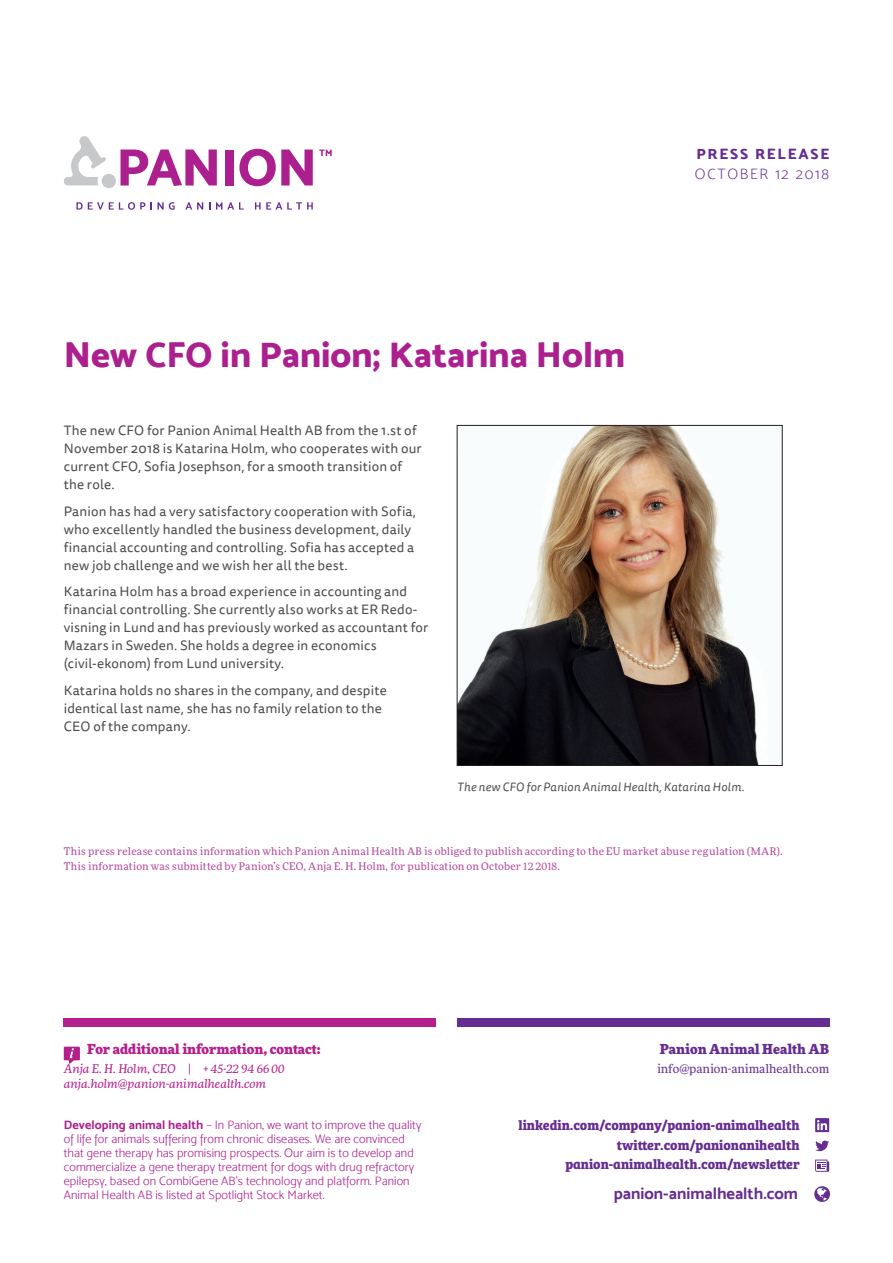
<style>
.page{position:relative;width:893px;height:1263px;background:#fff}
.page>*{position:absolute;margin:0;border:0;box-sizing:border-box;transform-origin:0 0}
.t1{font:36px "Mosk Extra Bold 800";color:#ab208e}
.t2{font:16.5px "Mosk Bold 700";color:#652d91}
.t3{font:15px "Mosk Extra Light 200";letter-spacing:.12em;color:#652d91}
.t4{font:15px "Mosk Extra Bold 800";letter-spacing:.12em;color:#652d91}
.t5{font:700 13.8px/19.5px "Bree Serif";color:#652d91;text-align:right}
.t6{font:13.5px/18px "Tisa Sans Pro";letter-spacing:.01em;color:#4b4c4d}
.t7{font:900 13.5px "More Pro";color:#b41e8d}
.t8{font:900 13.5px "More Pro";color:#652d91}
.t9{font:12.3px/13.8px "Mosk Light 300";letter-spacing:.005em;color:#ab208e}
.t10{font:italic 12px/15px "More Pro";color:#b41e8d}
.t11{font:italic 12px "Tisa Sans Pro";letter-spacing:.02em;color:#4b4c4d}
.t12{font:12px "More Pro";color:#652d91}
.t13{font:10.5px/15px "More Pro";letter-spacing:.02em;color:#b3499b}
.s1{font-family:"Mosk Bold 700"}
</style>
<div class="page">
<svg style="left:319px;top:150px;width:13px;height:6px"></svg>
<svg style="left:76px;top:202px;width:99px;height:8px"></svg>
<svg style="left:185px;top:202px;width:18px;height:8px"></svg>
<svg style="left:216px;top:202px;width:28px;height:8px"></svg>
<svg style="left:255px;top:202px;width:58px;height:8px"></svg>
<svg style="left:64px;top:136px;width:153px;height:52px"></svg>
<div style="left:225px;top:150px;width:8px;height:35px;background:#ab208e"></div>
<svg style="left:239px;top:149px;width:74px;height:37px"></svg>
<div style="left:64px;top:1018px;width:372px;height:8px;background:#b41e8d"></div>
<div style="left:457px;top:1018px;width:372px;height:8px;background:#652d91"></div>
<svg style="left:815px;top:1118px;width:14px;height:14px"></svg>
<svg style="left:815px;top:1140px;width:14px;height:11px"></svg>
<svg style="left:815px;top:1159px;width:14px;height:13px"></svg>
<svg style="left:64px;top:1047px;width:16px;height:17px"></svg>
<svg style="left:814px;top:1186px;width:16px;height:16px"></svg>
<img style="left:459px;top:427px;width:300px;height:337px">
<div style="left:457px;top:425px;width:325px;height:341px;border:1px solid #231f20"></div>
<h1 class="t1" style="left:64px;top:332px;width:563px">New CFO in Panion; Katarina Holm</h1>
<p class="t6" style="left:64px;top:422px;width:359px">The new CFO for Panion Animal Health AB from the 1.st of November 2018 is Katarina Holm, who cooperates with our current CFO, Sofia Josephson, for a smooth transition of the role.</p>
<p class="t6" style="left:64px;top:502px;width:354px">Panion has had a very satisfactory cooperation with Sofia, who excellently handled the business development, daily financial accounting and controlling. Sofia has accepted a new job challenge and we wish her all the best.</p>
<p class="t6" style="left:64px;top:583px;width:366px">Katarina Holm has a broad experience in accounting and financial controlling. She currently also works at ER Redo&shy;visning in Lund and has previously worked as accountant for Mazars in Sweden. She holds a degree in economics (civil-ekonom) from Lund university.</p>
<p class="t6" style="left:64px;top:681px;width:325px">Katarina holds no shares in the company, and despite identical last name, she has no family relation to the<br>CEO of the company.</p>
<p class="t4" style="left:696px;top:145px;width:134px">PRESS RELEASE</p>
<p class="t3" style="left:695px;top:166px;width:136px">OCTOBER 12 2018</p>
<p class="t11" style="left:457px;top:779px;width:289px">The new CFO for Panion Animal Health, Katarina Holm.</p>
<p class="t13" style="left:64px;top:843px;width:720px">This press release contains information which Panion Animal Health AB is obliged to publish according to the EU market abuse regulation (MAR).<br>This information was submitted by Panion’s CEO, Anja E. H. Holm, for publication on October 12 2018.</p>
<p class="t7" style="left:87px;top:1038px;width:235px">For additional information, contact:</p>
<p class="t10" style="left:64px;top:1061px;width:222px">Anja E. H. Holm, CEO | + 45-22 94 66 00 anja.holm@panion-animalhealth.com</p>
<p class="t9" style="left:64px;top:1118px;width:359px"><span class="s1">Developing animal health</span> – In Panion, we want to improve the quality of life for animals suffering from chronic diseases. We are convinced that gene therapy has promising prospects. Our aim is to develop and commercialize a gene therapy treatment for dogs with drug refractory epilepsy, based on CombiGene AB’s technology and platform. Panion Animal Health AB is listed at Spotlight Stock Market.</p>
<p class="t8" style="left:660px;top:1038px;width:171px">Panion Animal Health AB</p>
<p class="t12" style="left:657px;top:1061px;width:174px">info@panion-animalhealth.com</p>
<p class="t5" style="left:518px;top:1115px;width:283px">linkedin.com/company/panion-animalhealth twitter.com/panionanihealth panion-animalhealth.com/newsletter</p>
<p class="t2" style="left:614px;top:1183px;width:186px">panion-animalhealth.com</p>
</div>
